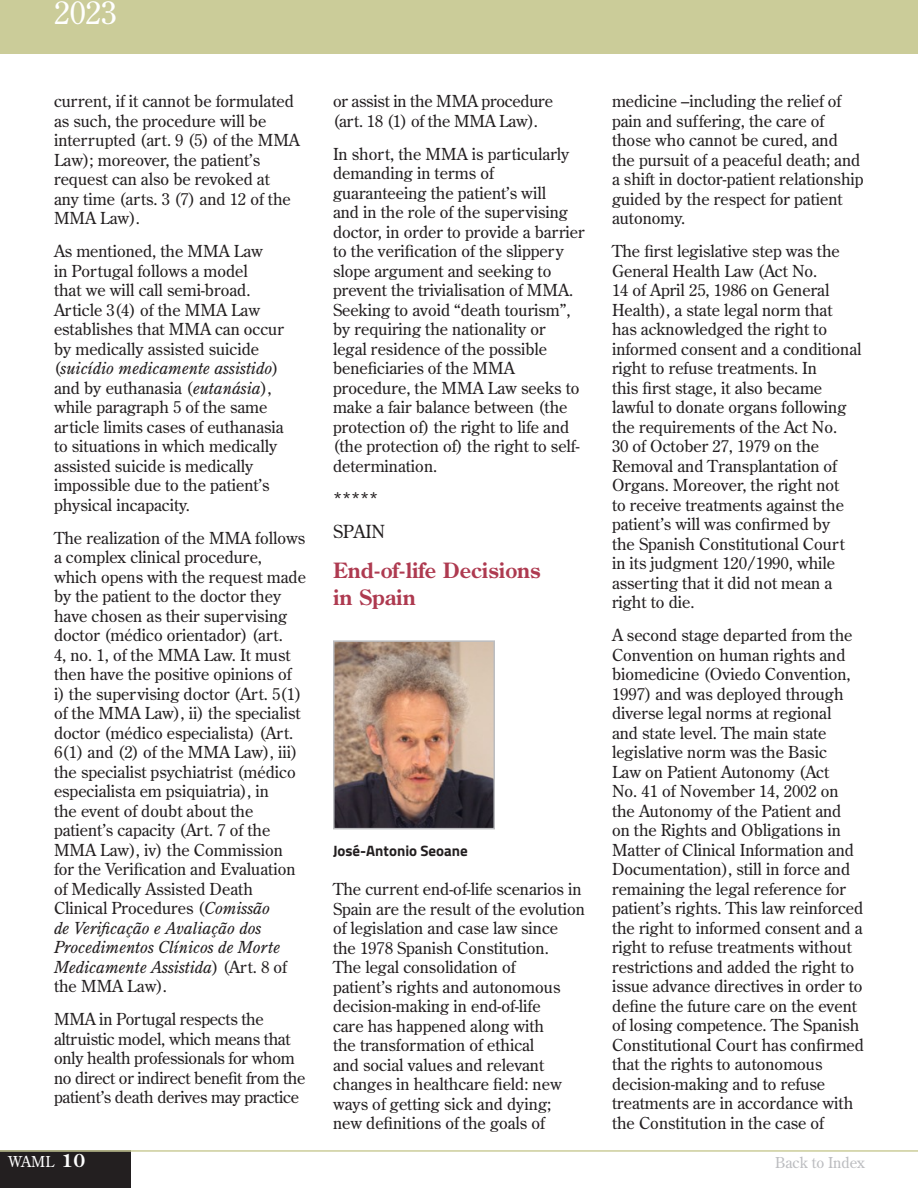
<style>
.page{position:relative;width:918px;height:1188px;background:#fff}
.page>*{position:absolute;margin:0;border:0;box-sizing:border-box;transform-origin:0 0}
.t1{font:31.5px "Century Old Style Std";color:#fff}
.t2{font:700 21px/27px "Century Old Style Std";color:#ae3a50}
.t3{font:18px "Century Old Style Std";color:#231f20}
.t4{font:16.5px/19.5px "Century Old Style Std";color:#231f20}
.t5{font:700 15px "Cairo";color:#231f20}
.t6{font:15px "Century Old Style Std";color:#bcbdc0}
.t7{font:15px "Century Old Style Std";color:#fff}
.s1{font-style:italic}
.s2{font-weight:700;font-size:18px}
</style>
<div class="page">
<div style="left:0;top:1150px;width:130px;height:38px;background:#231f20"></div>
<div style="left:0;top:0;width:918px;height:54px;background:#cbcc99"></div>
<hr style="left:0;top:1150px;width:918px;height:2px;background:#cbcc99">
<img style="left:336px;top:643px;width:156px;height:183px">
<div style="left:333px;top:640px;width:162px;height:189px;border:2px solid #bcbdc0"></div>
<h1 class="t1" style="left:54px;top:-8px;width:64px">2023</h1>
<p class="t4" style="left:54px;top:91px;width:247px">current, if it cannot be formulated as such, the procedure will be interrupted (art. 9 (5) of the MMA<br>Law); moreover, the patient’s request can also be revoked at<br>any time (arts. 3 (7) and 12 of the<br>MMA Law).</p>
<p class="t4" style="left:54px;top:241px;width:231px">As mentioned, the MMA Law<br>in Portugal follows a model<br>that we will call semi-broad.<br>Article 3(4) of the MMA Law establishes that MMA can occur by medically assisted suicide (<span class="s1">suicídio medicamente assistido</span>) and by euthanasia (<span class="s1">eutanásia</span>), while paragraph 5 of the same article limits cases of euthanasia to situations in which medically assisted suicide is medically impossible due to the patient’s physical incapacity.</p>
<p class="t4" style="left:54px;top:528px;width:253px">The realization of the MMA follows a complex clinical procedure, which opens with the request made by the patient to the doctor they have chosen as their supervising doctor (médico orientador) (art.<br>4, no. 1, of the MMA Law. It must then have the positive opinions of i) the supervising doctor (Art. 5(1) of the MMA Law), ii) the specialist doctor (médico especialista) (Art.<br>6(1) and (2) of the MMA Law), iii) the specialist psychiatrist (médico especialista em psiquiatria), in<br>the event of doubt about the patient’s capacity (Art. 7 of the<br>MMA Law), iv) the Commission for the Verification and Evaluation of Medically Assisted Death<br>Clinical Procedures (<span class="s1">Comissão<br>de Verificação e Avaliação dos<br>Procedimentos Clínicos de Morte<br>Medicamente Assistida</span>) (Art. 8 of the MMA Law).</p>
<p class="t4" style="left:54px;top:1009px;width:253px">MMA in Portugal respects the altruistic model, which means that only health professionals for whom no direct or indirect benefit from the patient’s death derives may practice</p>
<p class="t4" style="left:333px;top:91px;width:221px">or assist in the MMA procedure (art. 18 (1) of the MMA Law).</p>
<p class="t4" style="left:333px;top:144px;width:253px">In short, the MMA is particularly demanding in terms of guaranteeing the patient’s will<br>and in the role of the supervising doctor, in order to provide a barrier to the verification of the slippery slope argument and seeking to prevent the trivialisation of MMA.<br>Seeking to avoid “death tourism”, by requiring the nationality or<br>legal residence of the possible beneficiaries of the MMA procedure, the MMA Law seeks to make a fair balance between (the protection of) the right to life and (the protection of) the right to self&shy;determination.</p>
<p class="t3" style="left:333px;top:487px;width:46px">*****</p>
<p class="t3" style="left:333px;top:520px;width:54px">SPAIN</p>
<p class="t2" style="left:333px;top:557px;width:209px">End-of-life Decisions in Spain</p>
<p class="t5" style="left:333px;top:838px;width:136px">José-Antonio Seoane</p>
<p class="t4" style="left:333px;top:879px;width:254px">The current end-of-life scenarios in<br>Spain are the result of the evolution of legislation and case law since the 1978 Spanish Constitution.<br>The legal consolidation of<br>patient’s rights and autonomous decision-making in end-of-life<br>care has happened along with<br>the transformation of ethical<br>and social values and relevant changes in healthcare field: new ways of getting sick and dying;<br>new definitions of the goals of</p>
<p class="t4" style="left:612px;top:91px;width:253px">medicine –including the relief of pain and suffering, the care of those who cannot be cured, and the pursuit of a peaceful death; and a shift in doctor-patient relationship guided by the respect for patient autonomy.</p>
<p class="t4" style="left:612px;top:241px;width:251px">The first legislative step was the<br>General Health Law (Act No.<br>14 of April 25, 1986 on General<br>Health), a state legal norm that<br>has acknowledged the right to informed consent and a conditional right to refuse treatments. In<br>this first stage, it also became lawful to donate organs following the requirements of the Act No.<br>30 of October 27, 1979 on the<br>Removal and Transplantation of<br>Organs. Moreover, the right not<br>to receive treatments against the patient’s will was confirmed by<br>the Spanish Constitutional Court in its judgment 120/1990, while asserting that it did not mean a right to die.</p>
<p class="t4" style="left:612px;top:625px;width:253px">A second stage departed from the<br>Convention on human rights and biomedicine (Oviedo Convention,<br>1997) and was deployed through diverse legal norms at regional<br>and state level. The main state legislative norm was the Basic<br>Law on Patient Autonomy (Act<br>No. 41 of November 14, 2002 on the Autonomy of the Patient and<br>on the Rights and Obligations in<br>Matter of Clinical Information and<br>Documentation), still in force and remaining the legal reference for patient’s rights. This law reinforced the right to informed consent and a right to refuse treatments without restrictions and added the right to issue advance directives in order to define the future care on the event of losing competence. The Spanish<br>Constitutional Court has confirmed that the rights to autonomous decision-making and to refuse treatments are in accordance with the Constitution in the case of</p>
<p class="t7" style="left:8px;top:1152px;width:79px">WAML <span class="s2">10</span></p>
<p class="t6" style="left:775px;top:1153px;width:91px">Back to Index</p>
</div>
